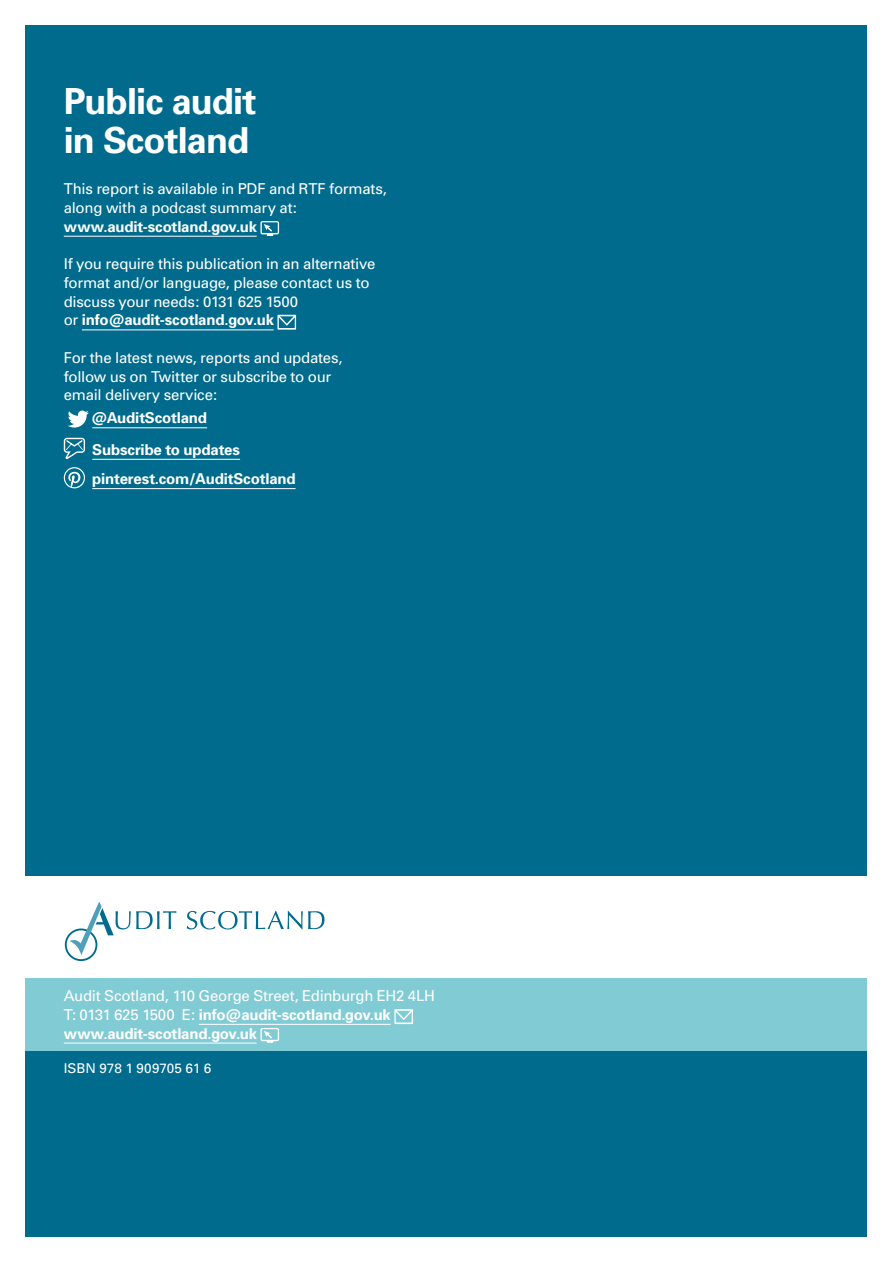
<style>
.page{position:relative;width:893px;height:1263px;background:#fff}
.page>*{position:absolute;margin:0;border:0;box-sizing:border-box;transform-origin:0 0}
.t1{font:700 36px/39px "Univers";letter-spacing:-.025em;color:#fff}
.t2{font:15px/18.8px "Univers";letter-spacing:-.015em;color:#fff}
.t3{font:700 15px/31.5px "Univers";letter-spacing:-.01em;color:#fff}
.t4{font:13.5px "Univers";color:#fff}
.s1{font-weight:700}
</style>
<div class="page">
<div style="left:26px;top:26px;width:841px;height:1211px;background:#006b8d"></div>
<div style="left:0;top:876px;width:893px;height:161px;background:#fff"></div>
<div style="left:26px;top:978px;width:841px;height:72px;background:#81cbd4"></div>
<div style="left:65px;top:928px;width:32px;height:33px;border:2px solid #006b8d;border-radius:50%"></div>
<svg style="left:70px;top:901px;width:106px;height:54px"></svg>
<svg style="left:187px;top:911px;width:137px;height:18px"></svg>
<hr style="left:64px;top:236px;width:193px;height:1px;background:#fff">
<hr style="left:82px;top:329px;width:192px;height:1px;background:#fff">
<hr style="left:92px;top:427px;width:115px;height:1px;background:#fff">
<hr style="left:92px;top:459px;width:148px;height:1px;background:#fff">
<hr style="left:92px;top:488px;width:204px;height:1px;background:#fff">
<svg style="left:260px;top:221px;width:19px;height:15px"></svg>
<svg style="left:277px;top:315px;width:19px;height:15px"></svg>
<svg style="left:68px;top:410px;width:21px;height:17px"></svg>
<svg style="left:64px;top:438px;width:21px;height:21px"></svg>
<svg style="left:64px;top:467px;width:21px;height:21px"></svg>
<hr style="left:199px;top:1024px;width:192px;height:1px;background:#fff">
<hr style="left:64px;top:1043px;width:193px;height:1px;background:#fff">
<svg style="left:394px;top:1009px;width:19px;height:15px"></svg>
<svg style="left:260px;top:1028px;width:19px;height:15px"></svg>
<h1 class="t1" style="left:64px;top:81px;width:194px">Public audit in Scotland</h1>
<p class="t2" style="left:64px;top:180px;width:325px">This report is available in PDF and RTF formats, along with a podcast summary at:</p>
<p class="t3" style="left:64px;top:211px;width:195px">www.audit-scotland.gov.uk</p>
<p class="t2" style="left:64px;top:255px;width:313px">If you require this publication in an alternative format and/or language, please contact us to discuss your needs: 0131 625 1500<br>or <span class="s1">info@audit-scotland.gov.uk</span></p>
<p class="t2" style="left:64px;top:348px;width:280px">For the latest news, reports and updates, follow us on Twitter or subscribe to our email delivery service:</p>
<p class="t3" style="left:92px;top:402px;width:149px">@AuditScotland<br>Subscribe to updates</p>
<p class="t3" style="left:92px;top:463px;width:205px">pinterest.com/AuditScotland</p>
<p class="t2" style="left:64px;top:986px;width:373px">Audit Scotland, 110 George Street, Edinburgh EH2 4LH<br>T: 0131 625 1500 E: <span class="s1">info@audit-scotland.gov.uk www.audit-scotland.gov.uk</span></p>
<p class="t4" style="left:64px;top:1060px;width:149px">ISBN 978 1 909705 61 6</p>
</div>
